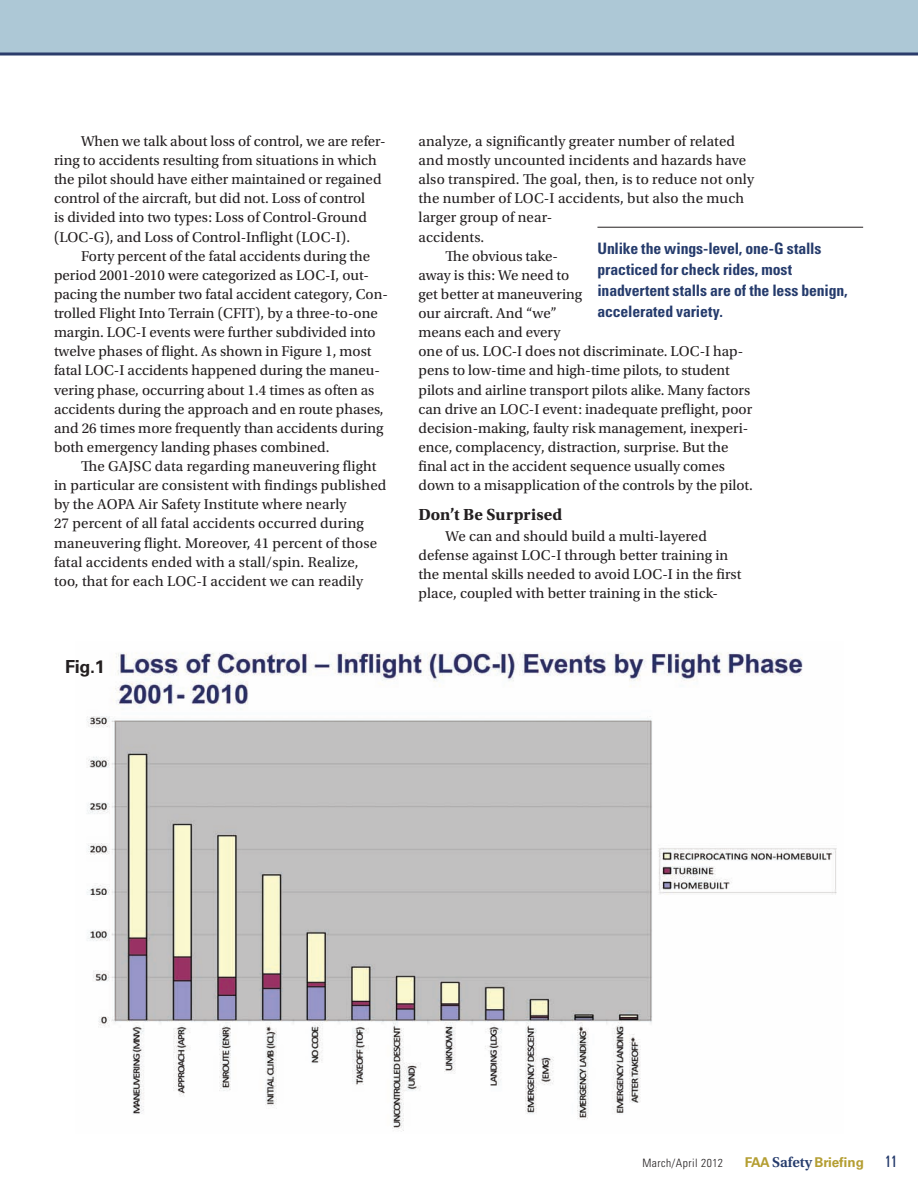
<style>
.page{position:relative;width:918px;height:1188px;background:#fff}
.page>*{position:absolute;margin:0;border:0;box-sizing:border-box;transform-origin:0 0}
.t1{font:700 18px "Univers LT Std";color:#231f20}
.t2{font:700 16.8px "Utopia Std";letter-spacing:.01em;color:#231f20}
.t3{font:700 condensed 15.75px/21px "Univers LT Std";letter-spacing:-.01em;color:#253b6c}
.t4{font:ultra-condensed 15.75px "Univers LT Std";color:#253b6c}
.t5{font:15px/19.2px "Utopia Std";color:#231f20}
.t6{font:700 13.5px "Univers LT Std";color:#b49e32}
.t7{font:300 condensed 11.55px "Univers LT Std";letter-spacing:.04em;color:#231f20}
.s1{font-family:"Utopia Std";font-weight:600;font-size:15px;color:#253b6c}
</style>
<div class="page">
<img style="left:87px;top:652px;width:750px;height:479px">
<hr style="left:597px;top:227px;width:266px;height:1px;background:#231f20">
<div style="left:0;top:0;width:918px;height:54px;background:#adc8d6"></div>
<svg style="left:0;top:52px;width:918px;height:4px;background:#55658a"></svg>
<p class="t5" style="left:81px;top:132px;width:306px">When we talk about loss of control, we are refer-</p>
<p class="t5" style="left:54px;top:151px;width:324px">ring to accidents resulting from situations in which</p>
<p class="t5" style="left:54px;top:170px;width:329px">the pilot should have either maintained or regained</p>
<p class="t5" style="left:54px;top:189px;width:313px">control of the aircraft, but did not. Loss of control</p>
<p class="t5" style="left:54px;top:208px;width:314px">is divided into two types: Loss of Control-Ground</p>
<p class="t5" style="left:54px;top:227px;width:298px">(LOC-G), and Loss of Control-Inflight (LOC-I).</p>
<p class="t5" style="left:81px;top:246px;width:291px">Forty percent of the fatal accidents during the</p>
<p class="t5" style="left:54px;top:266px;width:316px">period 2001-2010 were categorized as LOC-I, out-</p>
<p class="t5" style="left:54px;top:285px;width:335px">pacing the number two fatal accident category, Con-</p>
<p class="t5" style="left:54px;top:304px;width:325px">trolled Flight Into Terrain (CFIT), by a three-to-one</p>
<p class="t5" style="left:54px;top:323px;width:323px">margin. LOC-I events were further subdivided into</p>
<p class="t5" style="left:54px;top:342px;width:319px">twelve phases of flight. As shown in Figure 1, most</p>
<p class="t5" style="left:54px;top:361px;width:328px">fatal LOC-I accidents happened during the maneu-</p>
<p class="t5" style="left:54px;top:380px;width:322px">vering phase, occurring about 1.4 times as often as</p>
<p class="t5" style="left:54px;top:399px;width:331px">accidents during the approach and en route phases,</p>
<p class="t5" style="left:54px;top:419px;width:331px">and 26 times more frequently than accidents during</p>
<p class="t5" style="left:54px;top:438px;width:277px">both emergency landing phases combined.</p>
<p class="t5" style="left:81px;top:457px;width:297px">The GAJSC data regarding maneuvering flight</p>
<p class="t5" style="left:54px;top:476px;width:334px">in particular are consistent with findings published</p>
<p class="t5" style="left:54px;top:495px;width:294px">by the AOPA Air Safety Institute where nearly</p>
<p class="t5" style="left:54px;top:514px;width:311px">27 percent of all fatal accidents occurred during</p>
<p class="t5" style="left:54px;top:533px;width:325px">maneuvering flight. Moreover, 41 percent of those</p>
<p class="t5" style="left:54px;top:552px;width:306px">fatal accidents ended with a stall/spin. Realize,</p>
<p class="t5" style="left:54px;top:572px;width:311px">too, that for each LOC-I accident we can readily</p>
<p class="t1" style="left:65px;top:656px;width:41px">Fig.1</p>
<p class="t5" style="left:418px;top:132px;width:318px">analyze, a significantly greater number of related</p>
<p class="t5" style="left:418px;top:151px;width:329px">and mostly uncounted incidents and hazards have</p>
<p class="t5" style="left:418px;top:170px;width:337px">also transpired. The goal, then, is to reduce not only</p>
<p class="t5" style="left:418px;top:189px;width:327px">the number of LOC-I accidents, but also the much</p>
<p class="t5" style="left:418px;top:208px;width:135px">larger group of near-</p>
<p class="t5" style="left:418px;top:227px;width:67px">accidents.</p>
<p class="t5" style="left:446px;top:246px;width:114px">The obvious take-</p>
<p class="t5" style="left:418px;top:266px;width:152px">away is this: We need to</p>
<p class="t5" style="left:418px;top:285px;width:165px">get better at maneuvering</p>
<p class="t5" style="left:418px;top:304px;width:140px">our aircraft. And “we”</p>
<p class="t5" style="left:418px;top:323px;width:143px">means each and every</p>
<p class="t5" style="left:418px;top:342px;width:326px">one of us. LOC-I does not discriminate. LOC-I hap-</p>
<p class="t5" style="left:418px;top:361px;width:313px">pens to low-time and high-time pilots, to student</p>
<p class="t5" style="left:418px;top:380px;width:333px">pilots and airline transport pilots alike. Many factors</p>
<p class="t5" style="left:418px;top:399px;width:335px">can drive an LOC-I event: inadequate preflight, poor</p>
<p class="t5" style="left:418px;top:419px;width:331px">decision-making, faulty risk management, inexperi-</p>
<p class="t5" style="left:418px;top:438px;width:312px">ence, complacency, distraction, surprise. But the</p>
<p class="t5" style="left:418px;top:457px;width:308px">final act in the accident sequence usually comes</p>
<p class="t5" style="left:418px;top:476px;width:336px">down to a misapplication of the controls by the pilot.</p>
<p class="t2" style="left:418px;top:505px;width:145px">Don’t Be Surprised</p>
<p class="t5" style="left:418px;top:527px;width:325px;text-indent:27px">We can and should build a multi-layered defense against LOC-I through better training in the mental skills needed to avoid LOC-I in the first place, coupled with better training in the stick-</p>
<p class="t3" style="left:597px;top:238px;width:252px">Unlike the wings-level, one-G stalls practiced for check rides, most inadvertent stalls are of the less benign, accelerated variety.</p>
<p class="t7" style="left:642px;top:1156px;width:82px">March/April 2012</p>
<p class="t6" style="left:745px;top:1154px;width:121px">FAA <span class="s1">Safety</span>Briefing</p>
<p class="t4" style="left:885px;top:1152px;width:13px">11</p>
</div>
